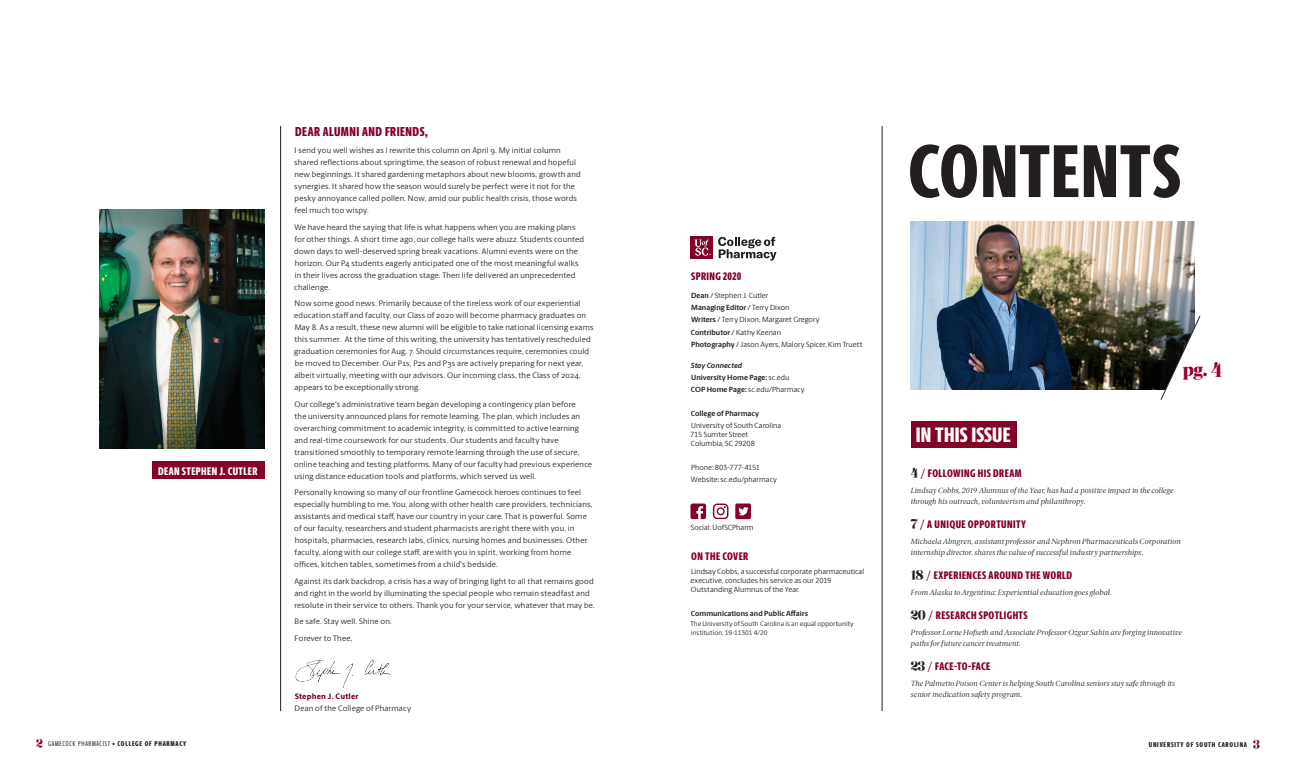
<style>
.page{position:relative;width:1296px;height:783px;background:#fff}
.page>*{position:absolute;margin:0;border:0;box-sizing:border-box;transform-origin:0 0}
.t1{font:800 75px "Berlingske Sans X Cn";letter-spacing:.015em;color:#231f20}
.t2{font:800 20.9px "Berlingske Sans X Cn";letter-spacing:.01em;color:#fff}
.t3{font:900 18px "Berlingske Serif";color:#98012d}
.t4{font:800 13px "Berlingske Sans X Cn";letter-spacing:.035em;color:#840128}
.Contents_text{font:800 11px "Berlingske Sans X Cn";letter-spacing:.035em;color:#840128}
.t5{font:800 11px "Berlingske Sans X Cn";letter-spacing:.035em;color:#fff}
.Gotham_book{font:8px/12px "Berlingske Sans";letter-spacing:.025em;color:#231f20}
.Gotham_book-2{font:800 8px "Berlingske Sans";letter-spacing:.02em;color:#840128}
.t6{font:italic 7.5px/11px "Berlingske Serif";letter-spacing:.005em;color:#231f20}
.Masthead_text{font:7.5px/9px "Berlingske Sans";letter-spacing:.005em;color:#231f20}
.t7{font:700 7.5px "Berlingske Sans";color:#231f20}
.t8{font:italic 700 7.5px "Berlingske Sans";color:#231f20}
.t9{font:7px "Berlingske Sans X Cn";letter-spacing:.105em;color:#231f20}
.t10{font:800 7px "Berlingske Sans X Cn";letter-spacing:.105em;color:#231f20}
.t11{font:6.8px/9px "Berlingske Sans";letter-spacing:.01em;color:#231f20}
.s1{font-weight:700}
.s2{font-weight:400}
.s3{font-family:"Karlie Extras";font-weight:400}
.s4{font-family:"Karlie Extras";font-weight:400;font-size:12px;color:#231f20}
.s5{font-size:15px}
.s6{font-family:"Karlie Extras";font-size:11px;color:#840128}
.s7{font-weight:500;font-size:6px}
.s8{font-weight:800}
.s9{font-family:"Karlie Extras";font-weight:400;font-size:11px;color:#840128}
</style>
<div class="page">
<img style="left:99px;top:209px;width:165px;height:240px">
<hr style="left:280px;top:126px;width:1px;height:585px;background:#231f20">
<div style="left:152px;top:462px;width:112px;height:17px;background:#840128"></div>
<hr style="left:882px;top:126px;width:1px;height:585px;background:#231f20">
<div style="left:911px;top:422px;width:106px;height:26px;background:#840128"></div>
<img style="left:911px;top:222px;width:284px;height:168px">
<svg style="left:1161px;top:316px;width:40px;height:84px"></svg>
<img style="left:296px;top:659px;width:95px;height:29px">
<svg style="left:713px;top:504px;width:16px;height:15px"></svg>
<svg style="left:735px;top:503px;width:16px;height:16px"></svg>
<svg style="left:690px;top:504px;width:16px;height:15px"></svg>
<div style="left:690px;top:237px;width:23px;height:22px;background:#840128"></div>
<svg style="left:695px;top:240px;width:16px;height:16px"></svg>
<svg style="left:718px;top:237px;width:59px;height:24px"></svg>
<p class="t5" style="left:158px;top:463px;width:101px">DEAN STEPHEN J. CUTLER</p>
<p class="t4" style="left:295px;top:122px;width:134px">DEAR ALUMNI AND FRIENDS,</p>
<p class="Gotham_book" style="left:294px;top:144px;width:288px">I send you well wishes as I rewrite this column on April 9. My initial column shared reflections about springtime, the season of robust renewal and hopeful new beginnings. It shared gardening metaphors about new blooms, growth and synergies. It shared how the season would surely be perfect were it not for the pesky annoyance called pollen. Now, amid our public health crisis, those words feel much too wispy.</p>
<p class="Gotham_book" style="left:294px;top:221px;width:291px">We have heard the saying that life is what happens when you are making plans for other things. A short time ago, our college halls were abuzz. Students counted down days to well-deserved spring break vacations. Alumni events were on the horizon. Our P4 students eagerly anticipated one of the most meaningful walks in their lives across the graduation stage. Then life delivered an unprecedented challenge.</p>
<p class="Gotham_book" style="left:294px;top:297px;width:301px">Now some good news. Primarily because of the tireless work of our experiential education staff and faculty, our Class of 2020 will become pharmacy graduates on May 8. As a result, these new alumni will be eligible to take national licensing exams this summer. At the time of this writing, the university has tentatively rescheduled graduation ceremonies for Aug. 7. Should circumstances require, ceremonies could be moved to December. Our P1s, P2s and P3s are actively preparing for next year, albeit virtually, meeting with our advisors. Our incoming class, the Class of 2024, appears to be exceptionally strong.</p>
<p class="Gotham_book" style="left:294px;top:398px;width:299px">Our college's administrative team began developing a contingency plan before<br>the university announced plans for remote learning. The plan, which includes an overarching commitment to academic integrity, is committed to active learning and real-time coursework for our students. Our students and faculty have transitioned smoothly to temporary remote learning through the use of secure, online teaching and testing platforms. Many of our faculty had previous experience using distance education tools and platforms, which served us well.</p>
<p class="Gotham_book" style="left:294px;top:486px;width:300px">Personally knowing so many of our frontline Gamecock heroes continues to feel especially humbling to me. You, along with other health care providers, technicians, assistants and medical staff, have our country in your care. That is powerful. Some of our faculty, researchers and student pharmacists are right there with you, in hospitals, pharmacies, research labs, clinics, nursing homes and businesses. Other faculty, along with our college staff, are with you in spirit, working from home offices, kitchen tables, sometimes from a child's bedside.</p>
<p class="Gotham_book" style="left:294px;top:575px;width:302px">Against its dark backdrop, a crisis has a way of bringing light to all that remains good and right in the world by illuminating the special people who remain steadfast and resolute in their service to others. Thank you for your service, whatever that may be.</p>
<p class="Gotham_book" style="left:295px;top:615px;width:99px">Be safe. Stay well. Shine on.</p>
<p class="Gotham_book" style="left:295px;top:632px;width:59px">Forever to Thee,</p>
<p class="Gotham_book-2" style="left:295px;top:690px;width:65px">Stephen J. Cutler</p>
<p class="Gotham_book" style="left:295px;top:702px;width:118px">Dean of the College of Pharmacy</p>
<p class="Contents_text" style="left:691px;top:268px;width:52px">SPRING 2020</p>
<p class="Masthead_text" style="left:691px;top:291px;width:79px"><span class="s1">Dean /</span> Stephen J. Cutler</p>
<p class="t7" style="left:691px;top:302px;width:100px">Managing Editor / <span class="s2">Terry Dixon</span></p>
<p class="Masthead_text" style="left:691px;top:315px;width:130px"><span class="s1">Writers /</span> Terry Dixon, Margaret Gregory</p>
<p class="t7" style="left:691px;top:326px;width:92px">Contributor / <span class="s2">Kathy Keenan</span></p>
<p class="Masthead_text" style="left:691px;top:339px;width:173px"><span class="s1">Photography /</span> Jason Ayers, Malory Spicer, Kim Truett</p>
<p class="t8" style="left:691px;top:360px;width:53px">Stay Connected</p>
<p class="t7" style="left:691px;top:372px;width:100px">University Home Page: <span class="s2">sc.edu</span></p>
<p class="Masthead_text" style="left:691px;top:384px;width:115px"><span class="s1">COP Home Page:</span> sc.edu/Pharmacy</p>
<p class="t7" style="left:691px;top:408px;width:70px">College of Pharmacy</p>
<p class="Masthead_text" style="left:690px;top:421px;width:92px">University of South Carolina<br>715 Sumter Street<br>Columbia, SC 29208</p>
<p class="Masthead_text" style="left:691px;top:463px;width:71px">Phone: 803-777-4151</p>
<p class="Masthead_text" style="left:691px;top:475px;width:88px">Website: sc.edu/pharmacy</p>
<p class="Masthead_text" style="left:691px;top:523px;width:64px">Social: UofSCPharm</p>
<p class="Contents_text" style="left:691px;top:548px;width:59px">ON THE COVER</p>
<p class="Masthead_text" style="left:691px;top:566px;width:175px">Lindsay Cobbs, a successful corporate pharmaceutical executive, concludes his service as our 2019<br>Outstanding Alumnus of the Year.</p>
<p class="t7" style="left:691px;top:608px;width:119px">Communications and Public Affairs</p>
<p class="t11" style="left:691px;top:619px;width:165px">The University of South Carolina is an equal opportunity institution. 19-11301 4/20</p>
<p class="t1" style="left:908px;top:115px;width:275px">CONTENTS</p>
<p class="t2" style="left:916px;top:419px;width:96px">IN THIS ISSUE</p>
<p class="t3" style="left:1183px;top:355px;width:41px">pg. <span class="s3">4</span></p>
<p class="Contents_text" style="left:911px;top:465px;width:112px"><span class="s4">4</span> <span class="s5">/</span> FOLLOWING HIS DREAM</p>
<p class="t6" style="left:911px;top:484px;width:264px">Lindsay Cobbs, 2019 Alumnus of the Year, has had a positive impact in the college through his outreach, volunteerism and philanthropy.</p>
<p class="Contents_text" style="left:911px;top:516px;width:117px"><span class="s4">7</span> <span class="s5">/</span> A UNIQUE OPPORTUNITY</p>
<p class="t6" style="left:911px;top:535px;width:271px">Michaela Almgren, assistant professor and Nephron Pharmaceuticals Corporation internship director, shares the value of successful industry partnerships.</p>
<p class="Contents_text" style="left:911px;top:567px;width:163px"><span class="s4">18</span> <span class="s5">/</span> EXPERIENCES AROUND THE WORLD</p>
<p class="t6" style="left:911px;top:586px;width:203px">From Alaska to Argentina: Experiential education goes global.</p>
<p class="Contents_text" style="left:911px;top:607px;width:118px"><span class="s4">20</span> <span class="s5">/</span> RESEARCH SPOTLIGHTS</p>
<p class="t6" style="left:911px;top:626px;width:273px">Professor Lorne Hofseth and Associate Professor Ozgur Sahin are forging innovative paths for future cancer treatment.</p>
<p class="Contents_text" style="left:911px;top:658px;width:81px"><span class="s4">23</span> <span class="s5">/</span> FACE-TO-FACE</p>
<p class="t6" style="left:911px;top:677px;width:266px">The Palmetto Poison Center is helping South Carolina seniors stay safe through its senior medication safety program.</p>
<p class="t9" style="left:36px;top:738px;width:152px"><span class="s6">2</span> GAMECOCK PHARMACIST <span class="s7">•</span> <span class="s8">COLLEGE OF PHARMACY</span></p>
<p class="t10" style="left:1149px;top:739px;width:113px">UNIVERSITY OF SOUTH CAROLINA <span class="s9">3</span></p>
</div>
